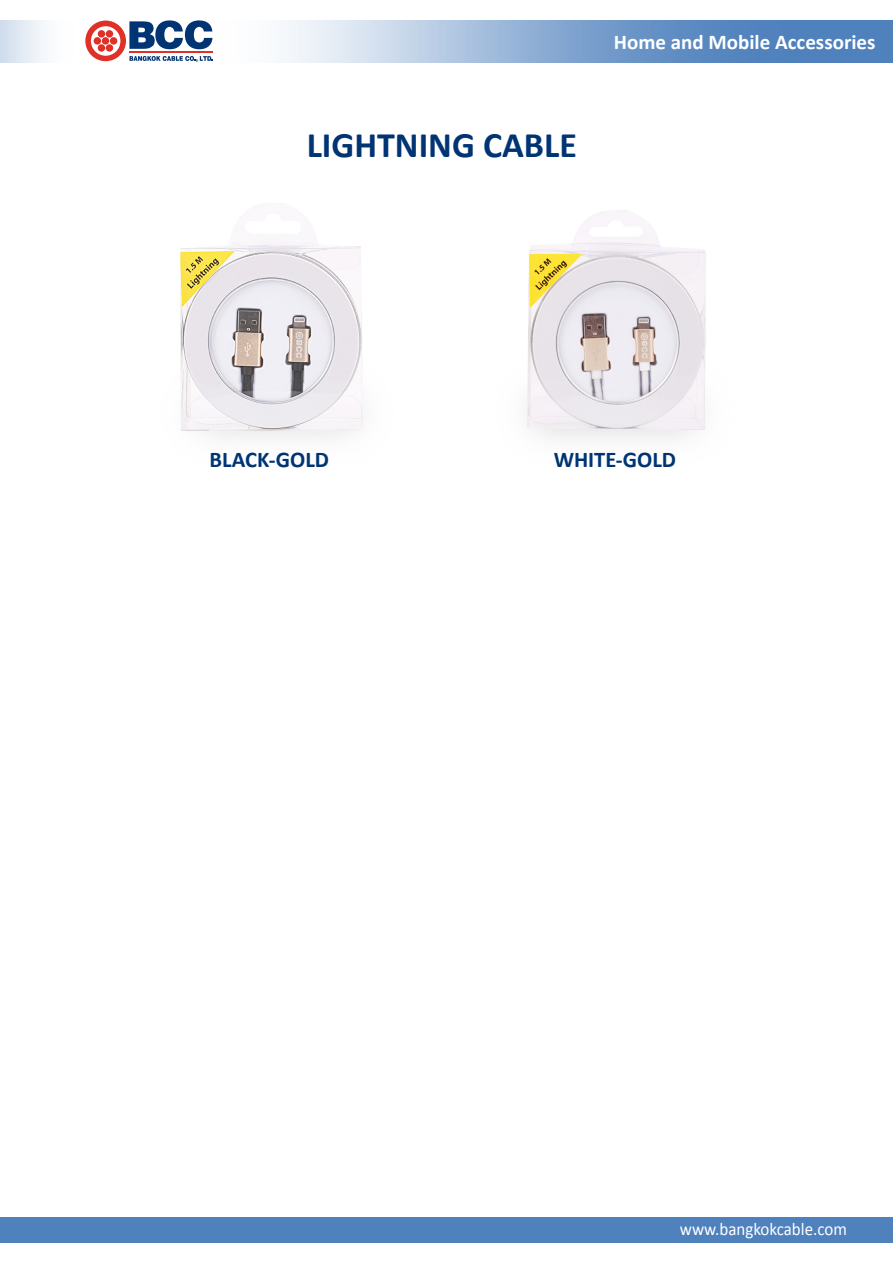
<style>
.page{position:relative;width:893px;height:1263px;background:#fff}
.page>*{position:absolute;margin:0;border:0;box-sizing:border-box;transform-origin:0 0}
.t1{font:700 36px "Calibri";color:#003473}
.t2{font:700 22.5px "Calibri";color:#003473}
.t3{font:700 21px "Calibri";color:#fff}
.t4{font:18px "Calibri";color:#fff;scale:.94 1}
</style>
<div class="page">
<svg style="left:85px;top:20px;width:125px;height:42px"></svg>
<hr style="left:129px;top:52px;width:84px;height:1px;background:#df3127">
<svg style="left:210px;top:21px;width:683px;height:41px;background:#95b3d6"></svg>
<div style="left:0;top:21px;width:75px;height:41px;background:linear-gradient(to right,#d2dfee,#fff)"></div>
<div style="left:0;top:1217px;width:893px;height:25px;background:#4f81bd"></div>
<img style="left:522px;top:210px;width:190px;height:225px">
<img style="left:177px;top:203px;width:190px;height:233px">
<h1 class="t1" style="left:307px;top:122px;width:272px">LIGHTNING CABLE</h1>
<p class="t3" style="left:614px;top:29px;width:263px">Home and Mobile Accessories</p>
<p class="t2" style="left:210px;top:445px;width:121px">BLACK-GOLD</p>
<p class="t2" style="left:554px;top:445px;width:124px">WHITE-GOLD</p>
<p class="t4" style="left:680px;top:1218px;width:179px">www.bangkokcable.com</p>
</div>
